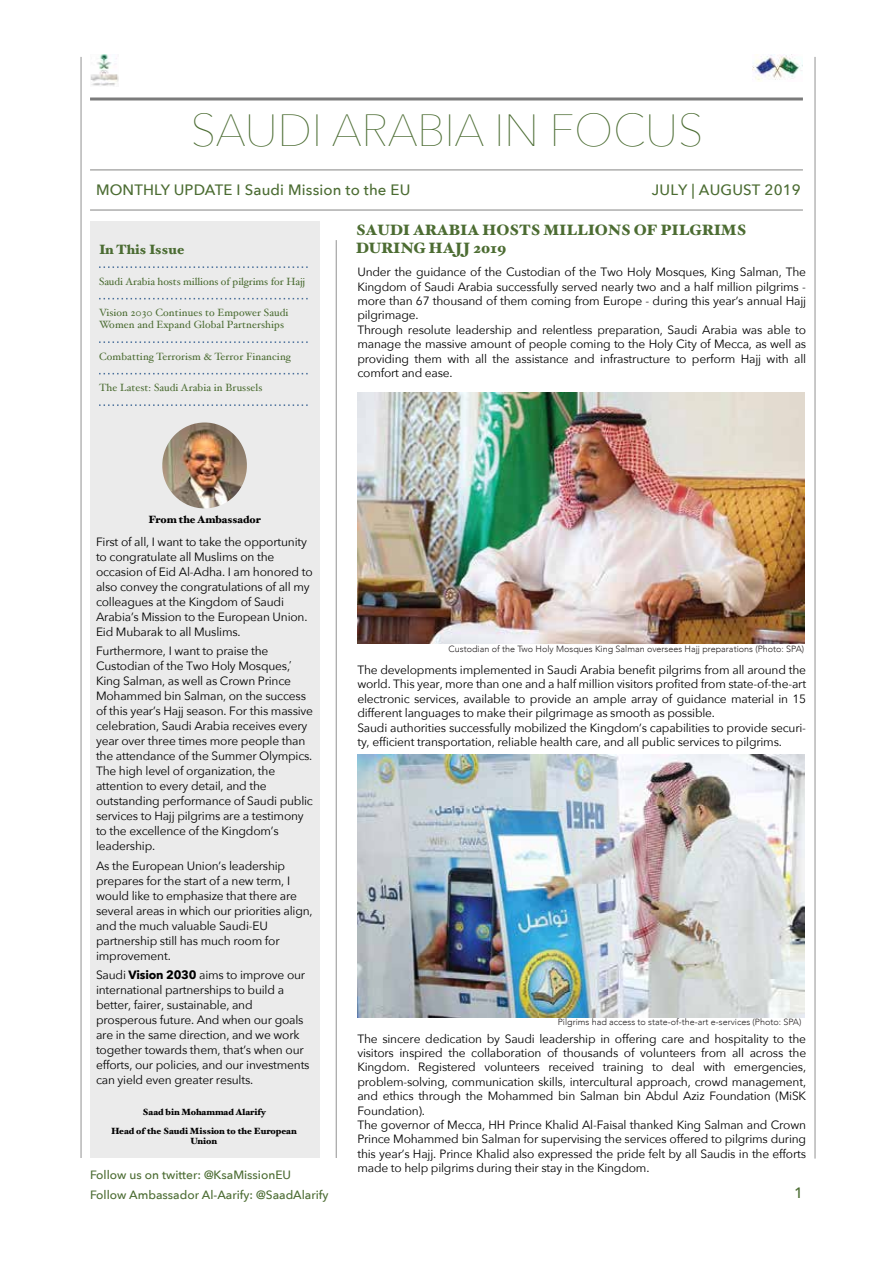
<style>
.page{position:relative;width:893px;height:1263px;background:#fff}
.page>*{position:absolute;margin:0;border:0;box-sizing:border-box;transform-origin:0 0}
.t1{font:200 45px "Avenir Next";letter-spacing:-.01em;color:#4b6c32}
.t2{font:500 15px "Avenir Next";letter-spacing:.01em;color:#4b6c32}
.t3{font:900 15px/18px "Hoefler Text";letter-spacing:-.01em;color:#4c6c32}
.t4{font:900 13.5px "Hoefler Text";letter-spacing:.01em;color:#4b6c32}
.t5{font:12px/14.4px "Avenir Next";letter-spacing:-.015em;color:#010101}
.t6{font:12px/15px "Avenir Next";letter-spacing:-.015em;color:#000}
.t7{font:500 12px/19.5px "Avenir Next";color:#4b6c32}
.t8{font:10.5px/12px "Hoefler Text";letter-spacing:.01em;color:#4b6c32}
.t9{font:900 10.5px "Hoefler Text";color:#000}
.t10{font:10.5px "Avenir Next";color:#000}
.t11{font:300 9px "Avenir";color:#231f20}
.t12{font:900 9px/18.8px "Hoefler Text";color:#000;text-align:center}
.s1{font-weight:700}
</style>
<div class="page">
<img style="left:90px;top:54px;width:28px;height:32px">
<img style="left:752px;top:54px;width:50px;height:27px">
<div style="left:90px;top:221px;width:229px;height:937px;background:#ebebeb"></div>
<svg style="left:99px;top:266px;width:209px;height:2px"></svg>
<svg style="left:99px;top:298px;width:209px;height:1px"></svg>
<svg style="left:99px;top:341px;width:209px;height:2px"></svg>
<svg style="left:99px;top:373px;width:209px;height:1px"></svg>
<svg style="left:99px;top:404px;width:209px;height:2px"></svg>
<hr style="left:336px;top:240px;width:1px;height:918px;background:#929292">
<hr style="left:81px;top:57px;width:1px;height:1101px;background:#929292">
<hr style="left:814px;top:57px;width:1px;height:1102px;background:#929292">
<hr style="left:90px;top:169px;width:712px;height:1px;background:#929291">
<hr style="left:90px;top:209px;width:712px;height:2px;background:#929291">
<hr style="left:90px;top:98px;width:712px;height:2px;background:#7b7b7b">
<img style="left:162px;top:422px;width:85px;height:87px">
<img style="left:357px;top:392px;width:447px;height:252px">
<img style="left:357px;top:754px;width:447px;height:263px">
<h1 class="t1" style="left:190px;top:92px;width:514px">SAUDI ARABIA IN FOCUS</h1>
<p class="t2" style="left:96px;top:177px;width:316px">MONTHLY UPDATE I Saudi Mission to the EU</p>
<p class="t2" style="left:652px;top:177px;width:150px">JULY | AUGUST 2019</p>
<p class="t4" style="left:99px;top:241px;width:87px">In This Issue</p>
<p class="t8" style="left:99px;top:275px;width:207px">Saudi Arabia hosts millions of pilgrims for Hajj</p>
<p class="t8" style="left:99px;top:307px;width:191px">Vision 2030 Continues to Empower Saudi<br>Women and Expand Global Partnerships</p>
<p class="t8" style="left:99px;top:350px;width:193px">Combatting Terrorism &amp; Terror Financing</p>
<p class="t8" style="left:99px;top:382px;width:165px">The Latest: Saudi Arabia in Brussels</p>
<p class="t3" style="left:356px;top:221px;width:392px">SAUDI ARABIA HOSTS MILLIONS OF PILGRIMS<br>DURING HAJJ 2019</p>
<p class="t5" style="left:357px;top:264px;width:450px">Under the guidance of the Custodian of the Two Holy Mosques, King Salman, The Kingdom of Saudi Arabia successfully served nearly two and a half million pilgrims - more than 67 thousand of them coming from Europe - during this year’s annual Hajj pilgrimage.<br>Through resolute leadership and relentless preparation, Saudi Arabia was able to manage the massive amount of people coming to the Holy City of Mecca, as well as providing them with all the assistance and infrastructure to perform Hajj with all comfort and ease.</p>
<p class="t9" style="left:148px;top:513px;width:114px">From the Ambassador</p>
<p class="t6" style="left:96px;top:533px;width:218px">First of all, I want to take the opportunity to congratulate all Muslims on the occasion of Eid Al-Adha. I am honored to also convey the congratulations of all my colleagues at the Kingdom of Saudi Arabia’s Mission to the European Union.<br>Eid Mubarak to all Muslims.</p>
<p class="t6" style="left:96px;top:643px;width:218px">Furthermore, I want to praise the Custodian of the Two Holy Mosques, King Salman, as well as Crown Prince Mohammed bin Salman, on the success of this year’s Hajj season. For this massive celebration, Saudi Arabia receives every year over three times more people than the attendance of the Summer Olympics.<br>The high level of organization, the attention to every detail, and the outstanding performance of Saudi public services to Hajj pilgrims are a testimony to the excellence of the Kingdom’s leadership.</p>
<p class="t6" style="left:96px;top:857px;width:218px">As the European Union’s leadership prepares for the start of a new term, I would like to emphasize that there are several areas in which our priorities align, and the much valuable Saudi-EU partnership still has much room for improvement.</p>
<p class="t6" style="left:96px;top:967px;width:215px">Saudi <span class="s1">Vision 2030</span> aims to improve our international partnerships to build a better, fairer, sustainable, and prosperous future. And when our goals are in the same direction, and we work together towards them, that’s when our efforts, our policies, and our investments can yield even greater results.</p>
<p class="t10" style="left:289px;top:649px;width:4px">,</p>
<p class="t12" style="left:111px;top:1103px;width:187px">Saad bin Mohammad Alarify<br>Head of the Saudi Mission to the European</p>
<p class="t12" style="left:191px;top:1132px;width:28px">Union</p>
<p class="t7" style="left:90px;top:1165px;width:240px">Follow us on twitter: @KsaMissionEU<br>Follow Ambassador Al-Aarify: @SaadAlarify</p>
<p class="t11" style="left:448px;top:643px;width:357px">Custodian of the Two Holy Mosques King Salman oversees Hajj preparations (Photo: SPA)</p>
<p class="t5" style="left:357px;top:662px;width:450px">The developments implemented in Saudi Arabia benefit pilgrims from all around the world. This year, more than one and a half million visitors profited from state-of-the-art electronic services, available to provide an ample array of guidance material in 15 different languages to make their pilgrimage as smooth as possible.<br>Saudi authorities successfully mobilized the Kingdom’s capabilities to provide securi&shy;ty, efficient transportation, reliable health care, and all public services to pilgrims.</p>
<p class="t11" style="left:557px;top:1017px;width:245px">Pilgrims had access to state-of-the-art e-services (Photo: SPA)</p>
<p class="t5" style="left:357px;top:1031px;width:450px">The sincere dedication by Saudi leadership in offering care and hospitality to the visitors inspired the collaboration of thousands of volunteers from all across the Kingdom. Registered volunteers received training to deal with emergencies, problem-solving, communication skills, intercultural approach, crowd management, and ethics through the Mohammed bin Salman bin Abdul Aziz Foundation (MiSK Foundation).<br>The governor of Mecca, HH Prince Khalid Al-Faisal thanked King Salman and Crown Prince Mohammed bin Salman for supervising the services offered to pilgrims during this year’s Hajj. Prince Khalid also expressed the pride felt by all Saudis in the efforts made to help pilgrims during their stay in the Kingdom.</p>
<p class="t2" style="left:794px;top:1180px;width:10px">1</p>
</div>
